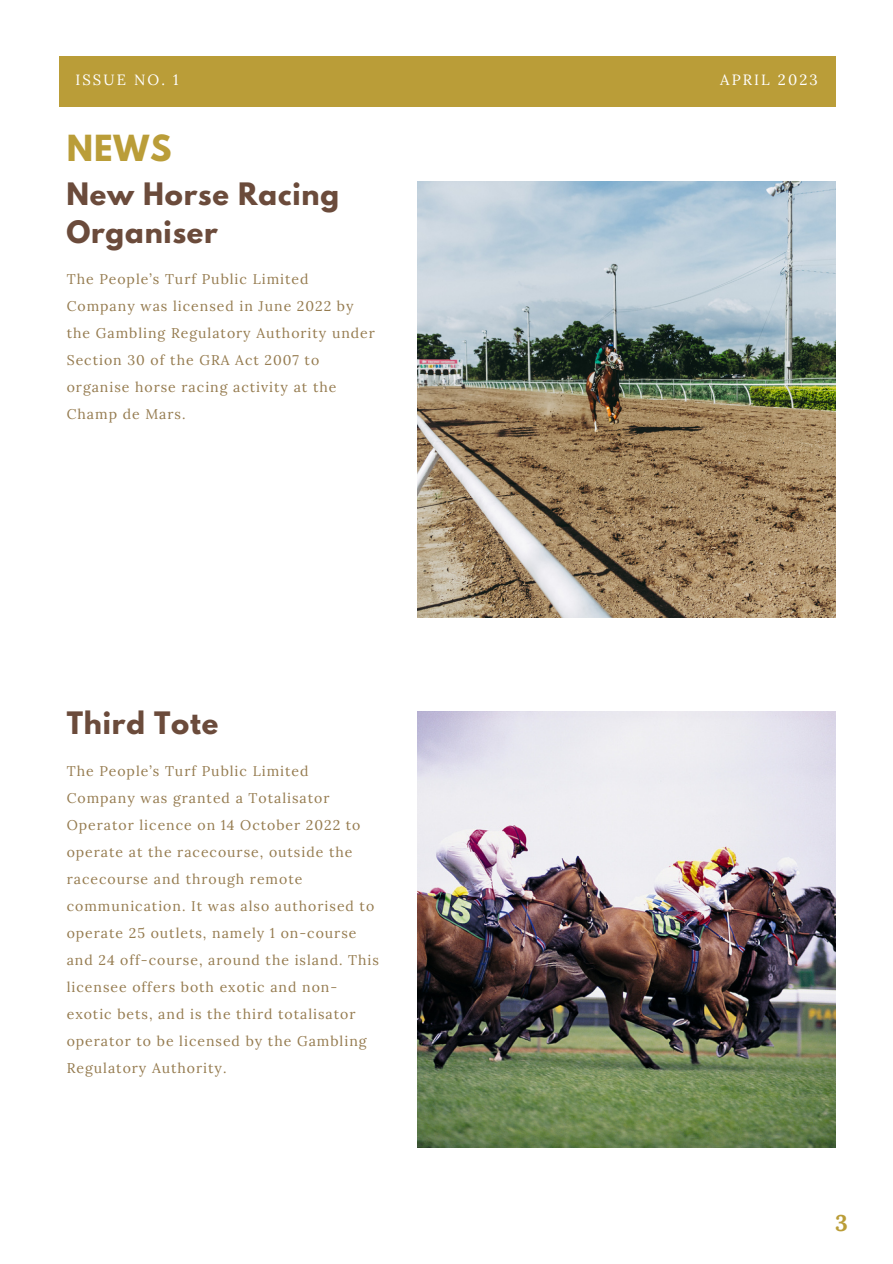
<style>
.page{position:relative;width:893px;height:1264px;background:#fff}
.page>*{position:absolute;margin:0;border:0;box-sizing:border-box;transform-origin:0 0}
.t1{font:700 31.8px "League Spartan";color:#ba9d38}
.t2{font:700 27.3px/38.2px "League Spartan";letter-spacing:.03em;color:#6b4b3b}
.t3{font:700 22.65px "Lora";color:#ba9d38}
.t4{font:14.85px "Lora";letter-spacing:.14em;color:#fff}
.t5{font:14.1px/27px "Lora";letter-spacing:.07em;color:#957b4f}
</style>
<div class="page">
<img style="left:417px;top:181px;width:418px;height:437px">
<div style="left:59px;top:56px;width:776px;height:51px;background:#ba9d38"></div>
<img style="left:417px;top:711px;width:418px;height:436px">
<p class="t4" style="left:75px;top:70px;width:105px">ISSUE NO. 1</p>
<p class="t4" style="left:720px;top:70px;width:99px">APRIL 2023</p>
<h1 class="t1" style="left:67px;top:133px;width:106px">NEWS</h1>
<h2 class="t2" style="left:66px;top:178px;width:274px">New Horse Racing<br>Organiser</h2>
<p class="t5" style="left:67px;top:266px;width:310px">The People’s Turf Public Limited<br>Company was licensed in June 2022 by the Gambling Regulatory Authority under<br>Section 30 of the GRA Act 2007 to organise horse racing activity at the<br>Champ de Mars.</p>
<h2 class="t2" style="left:67px;top:707px;width:153px">Third Tote</h2>
<p class="t5" style="left:67px;top:757px;width:314px">The People’s Turf Public Limited Company was granted a Totalisator Operator licence on 14 October 2022 to operate at the racecourse, outside the racecourse and through remote communication. It was also authorised to operate 25 outlets, namely 1 on-course and 24 off-course, around the island. This licensee offers both exotic and non&shy;exotic bets, and is the third totalisator operator to be licensed by the Gambling Regulatory Authority.</p>
<h3 class="t3" style="left:835px;top:1208px;width:14px">3</h3>
</div>
